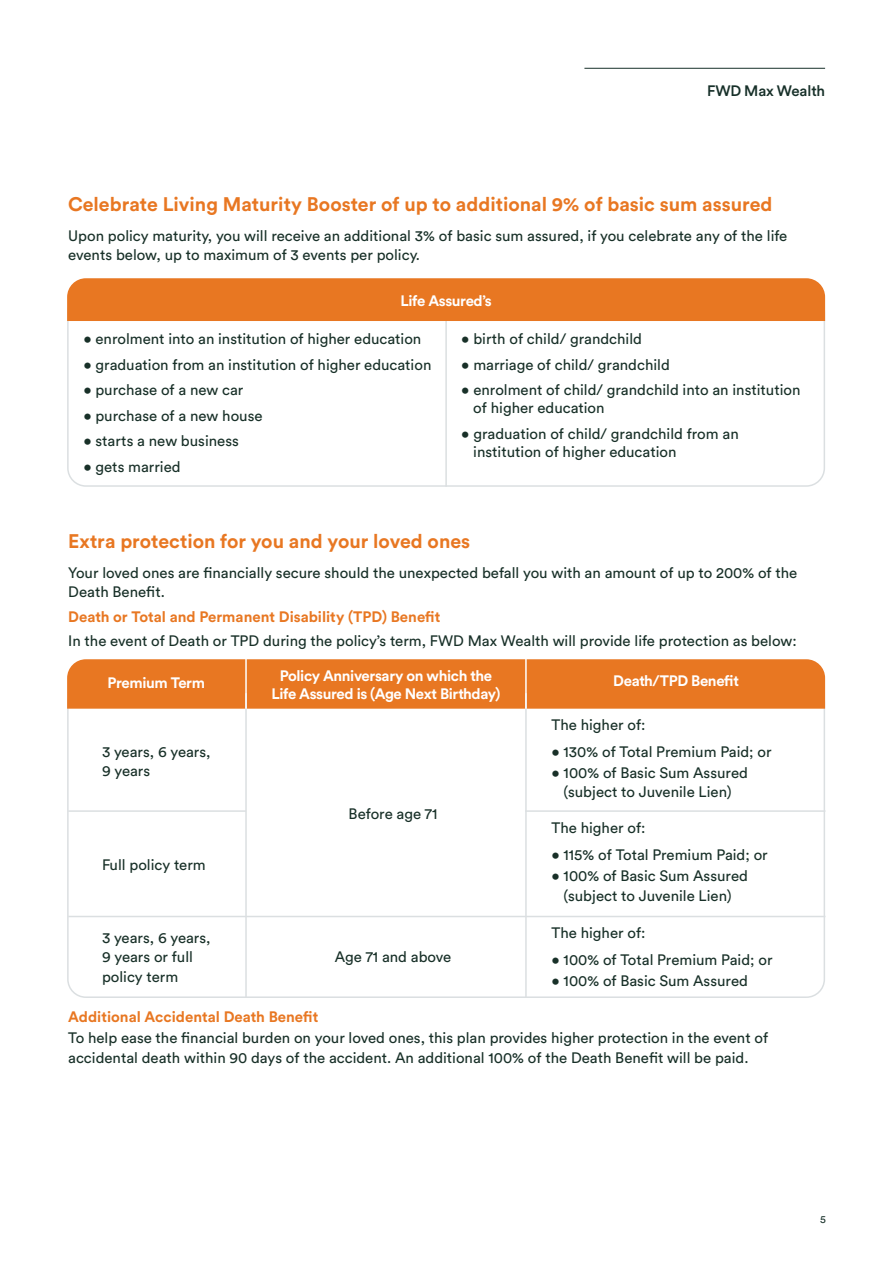
<style>
.page{position:relative;width:893px;height:1263px;background:#fff}
.page>*{position:absolute;margin:0;border:0;box-sizing:border-box;transform-origin:0 0}
.t1{font:700 19.5px "FWD Circular";color:#e87722}
.t2{font:15px/19.5px "FWD Circular";color:#183028}
.t3{font:700 15px/18px "FWD Circular";letter-spacing:-.025em;color:#fff;text-align:center}
.t4{font:700 15px "FWD Circular";color:#e87722}
.t5{font:500 15px "FWD Circular";letter-spacing:-.01em;color:#173029}
.t6{font:10.5px "FWD Circular";color:#173029}
</style>
<div class="page">
<hr style="left:584px;top:68px;width:241px;height:1px;background:#173029">
<div style="left:67px;top:659px;width:758px;height:50px;background:#e87722"></div>
<hr style="left:245px;top:693px;width:2px;height:304px;background:#dbdfe1">
<hr style="left:525px;top:693px;width:2px;height:304px;background:#dbdfe1">
<hr style="left:68px;top:810px;width:178px;height:2px;background:#dbdfe1">
<hr style="left:525px;top:810px;width:300px;height:2px;background:#dbdfe1">
<hr style="left:68px;top:916px;width:757px;height:1px;background:#dbdfe1">
<hr style="left:245px;top:658px;width:2px;height:51px;background:#fff">
<hr style="left:525px;top:658px;width:2px;height:51px;background:#fff">
<hr style="left:445px;top:319px;width:2px;height:168px;background:#dbdfe1">
<div style="left:67px;top:294px;width:758px;height:193px;border:2px solid #dbdfe1;border-radius:18px"></div>
<div style="left:67px;top:278px;width:758px;height:43px;background:#e87722"></div>
<p class="t5" style="left:707px;top:80px;width:120px">FWD Max Wealth</p>
<h1 class="t1" style="left:68px;top:190px;width:706px">Celebrate Living Maturity Booster of up to additional 9% of basic sum assured</h1>
<p class="t2" style="left:68px;top:225px;width:721px">Upon policy maturity, you will receive an additional 3% of basic sum assured, if you celebrate any of the life events below, up to maximum of 3 events per policy.</p>
<p class="t3" style="left:401px;top:291px;width:93px">Life Assured’s</p>
<p class="t2" style="left:83px;top:329px;width:339px">• enrolment into an institution of higher education</p>
<p class="t2" style="left:83px;top:354px;width:349px">• graduation from an institution of higher education</p>
<p class="t2" style="left:83px;top:380px;width:162px">• purchase of a new car</p>
<p class="t2" style="left:83px;top:405px;width:181px">• purchase of a new house</p>
<p class="t2" style="left:83px;top:431px;width:157px">• starts a new business</p>
<p class="t2" style="left:83px;top:456px;width:99px">• gets married</p>
<p class="t2" style="left:461px;top:329px;width:182px">• birth of child/ grandchild</p>
<p class="t2" style="left:461px;top:354px;width:210px">• marriage of child/ grandchild</p>
<p class="t2" style="left:473px;top:380px;width:329px;line-height:18px;text-indent:-12px">• enrolment of child/ grandchild into an institution of higher education</p>
<p class="t2" style="left:473px;top:424px;width:267px;line-height:18px;text-indent:-12px">• graduation of child/ grandchild from an institution of higher education</p>
<h1 class="t1" style="left:68px;top:527px;width:403px">Extra protection for you and your loved ones</h1>
<p class="t2" style="left:68px;top:562px;width:731px">Your loved ones are financially secure should the unexpected befall you with an amount of up to 200% of the<br>Death Benefit.</p>
<p class="t4" style="left:68px;top:606px;width:374px">Death or Total and Permanent Disability (TPD) Benefit</p>
<p class="t2" style="left:68px;top:630px;width:730px">In the event of Death or TPD during the policy’s term, FWD Max Wealth will provide life protection as below:</p>
<p class="t3" style="left:271px;top:666px;width:231px">Policy Anniversary on which the<br>Life Assured is (Age Next Birthday)</p>
<p class="t3" style="left:108px;top:673px;width:99px">Premium Term</p>
<p class="t3" style="left:613px;top:671px;width:127px">Death/TPD Benefit</p>
<p class="t2" style="left:102px;top:741px;width:110px">3 years, 6 years,<br>9 years</p>
<p class="t2" style="left:102px;top:854px;width:105px">Full policy term</p>
<p class="t2" style="left:102px;top:927px;width:110px">3 years, 6 years,<br>9 years or full policy term</p>
<p class="t2" style="left:349px;top:803px;width:90px">Before age 71</p>
<p class="t2" style="left:335px;top:946px;width:118px">Age 71 and above</p>
<p class="t2" style="left:552px;top:714px;width:95px">The higher of:</p>
<p class="t2" style="left:552px;top:741px;width:222px">• 130% of Total Premium Paid; or</p>
<p class="t2" style="left:552px;top:762px;width:198px;text-align:center">• 100% of Basic Sum Assured (subject to Juvenile Lien)</p>
<p class="t2" style="left:552px;top:817px;width:95px">The higher of:</p>
<p class="t2" style="left:552px;top:844px;width:218px">• 115% of Total Premium Paid; or</p>
<p class="t2" style="left:552px;top:865px;width:198px;text-align:center">• 100% of Basic Sum Assured (subject to Juvenile Lien)</p>
<p class="t2" style="left:552px;top:922px;width:95px">The higher of:</p>
<p class="t2" style="left:552px;top:949px;width:222px">• 100% of Total Premium Paid; or</p>
<p class="t2" style="left:552px;top:970px;width:198px">• 100% of Basic Sum Assured</p>
<p class="t4" style="left:68px;top:1006px;width:252px">Additional Accidental Death Benefit</p>
<p class="t2" style="left:68px;top:1027px;width:701px">To help ease the financial burden on your loved ones, this plan provides higher protection in the event of accidental death within 90 days of the accident. An additional 100% of the Death Benefit will be paid.</p>
<p class="t6" style="left:820px;top:1212px;width:7px">5</p>
</div>
